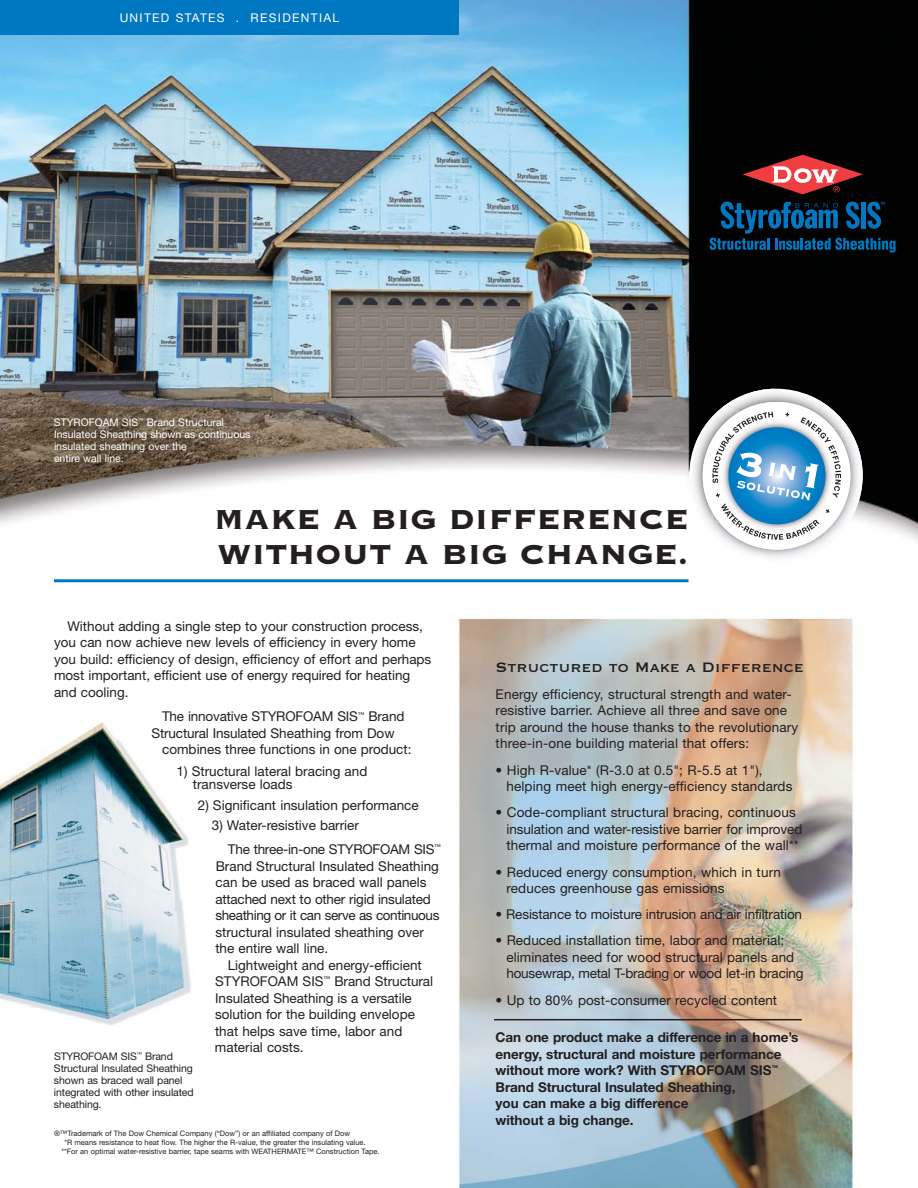
<style>
.page{position:relative;width:918px;height:1188px;background:#fff}
.page>*{position:absolute;margin:0;border:0;box-sizing:border-box;transform-origin:0 0}
.t1{font:36px/34.5px "Copperplate Thirty Three BC";color:#231f20}
.t2{font:18px "Copperplate Thirty One BC";color:#231f20}
.t3{font:13.5px/16.5px "Helvetica Neue";color:#231f20}
.t4{font:700 13.5px/16.5px "Helvetica Neue";letter-spacing:-.005em;color:#231f20}
.t5{font:12px "Helvetica Neue";letter-spacing:.11em;color:#fff}
.t6{font:10.5px/12px "Helvetica Neue";letter-spacing:-.01em;color:#231f20}
.t7{font:10.5px/12px "Helvetica Neue";color:#fff}
.t8{font:7.5px "Helvetica Neue";color:#231f20}
</style>
<div class="page">
<img style="left:0;top:0;width:918px;height:1188px">
<hr style="left:54px;top:579px;width:634px;height:3px;background:#0078c1">
<svg style="left:743px;top:155px;width:120px;height:39px;background:#7d3537"></svg>
<svg style="left:710px;top:202px;width:186px;height:51px;background:#002a44"></svg>
<div style="left:0;top:0;width:459px;height:35px;background:#0078c1"></div>
<img style="left:689px;top:389px;width:174px;height:173px;border-radius:50%">
<svg style="left:700px;top:399px;width:153px;height:153px"></svg>
<hr style="left:494px;top:1019px;width:308px;height:1px;background:#231f20">
<img style="left:0;top:717px;width:201px;height:319px">
<p class="t5" style="left:120px;top:13px;width:221px">UNITED STATES . RESIDENTIAL</p>
<p class="t7" style="left:54px;top:417px;width:198px">STYROFOAM SIS<sup>™</sup> Brand Structural<br>Insulated Sheathing shown as continuous insulated sheathing over the<br>entire wall line.</p>
<h1 class="t1" style="left:214px;top:500px;width:476px">MAKE A BIG DIFFERENCE<br>WITHOUT A BIG CHANGE.</h1>
<p class="t3" style="left:54px;top:619px;width:379px;text-indent:14px">Without adding a single step to your construction process, you can now achieve new levels of efficiency in every home you build: efficiency of design, efficiency of effort and perhaps most important, efficient use of energy required for heating and cooling.</p>
<p class="t3" style="left:162px;top:710px;width:244px">The innovative STYROFOAM SIS<sup>™</sup> Brand</p>
<p class="t3" style="left:152px;top:726px;width:244px">Structural Insulated Sheathing from Dow</p>
<p class="t3" style="left:162px;top:743px;width:251px">combines three functions in one product:</p>
<p class="t3" style="left:193px;top:766px;width:176px;line-height:13.5px;text-indent:-16px">1) Structural lateral bracing and transverse loads</p>
<p class="t3" style="left:198px;top:798px;width:222px">2) Significant insulation performance</p>
<p class="t3" style="left:228px;top:814px;width:215px;line-height:24.6px;text-indent:-16px">3) Water-resistive barrier<br>The three-in-one STYROFOAM SIS<sup>™</sup></p>
<p class="t3" style="left:215px;top:859px;width:226px">Brand Structural Insulated Sheathing can be used as braced wall panels attached next to other rigid insulated sheathing or it can serve as continuous structural insulated sheathing over the entire wall line.</p>
<p class="t3" style="left:215px;top:958px;width:220px;text-indent:13px">Lightweight and energy-efficient<br>STYROFOAM SIS<sup>™</sup> Brand Structural<br>Insulated Sheathing is a versatile solution for the building envelope that helps save time, labor and material costs.</p>
<p class="t6" style="left:54px;top:1051px;width:141px">STYROFOAM SIS<sup>™</sup> Brand<br>Structural Insulated Sheathing shown as braced wall panel integrated with other insulated sheathing.</p>
<p class="t8" style="left:54px;top:1130px;width:298px">®™Trademark of The Dow Chemical Company (“Dow”) or an affiliated company of Dow</p>
<p class="t8" style="left:65px;top:1139px;width:303px">*R means resistance to heat flow. The higher the R-value, the greater the insulating value.</p>
<p class="t8" style="left:62px;top:1148px;width:319px">**For an optimal water-resistive barrier, tape seams with WEATHERMATE™ Construction Tape.</p>
<h2 class="t2" style="left:496px;top:655px;width:310px">Structured to Make a Difference</h2>
<p class="t3" style="left:496px;top:687px;width:304px">Energy efficiency, structural strength and water&shy;resistive barrier. Achieve all three and save one trip around the house thanks to the revolutionary three-in-one building material that offers:</p>
<p class="t3" style="left:506px;top:763px;width:287px;text-indent:-11px">• High R-value* (R-3.0 at 0.5"; R-5.5 at 1"), helping meet high energy-efficiency standards</p>
<p class="t3" style="left:506px;top:806px;width:298px;text-indent:-11px">• Code-compliant structural bracing, continuous insulation and water-resistive barrier for improved thermal and moisture performance of the wall**</p>
<p class="t3" style="left:506px;top:865px;width:276px;text-indent:-11px">• Reduced energy consumption, which in turn reduces greenhouse gas emissions</p>
<p class="t3" style="left:496px;top:907px;width:308px">• Resistance to moisture intrusion and air infiltration</p>
<p class="t3" style="left:506px;top:934px;width:299px;text-indent:-11px">• Reduced installation time, labor and material; eliminates need for wood structural panels and housewrap, metal T-bracing or wood let-in bracing</p>
<p class="t3" style="left:496px;top:993px;width:283px">• Up to 80% post-consumer recycled content</p>
<p class="t4" style="left:496px;top:1030px;width:304px">Can one product make a difference in a home’s energy, structural and moisture performance without more work? With STYROFOAM SIS<sup>™ </sup>Brand Structural Insulated Sheathing,<br>you can make a big difference<br>without a big change.</p>
</div>
